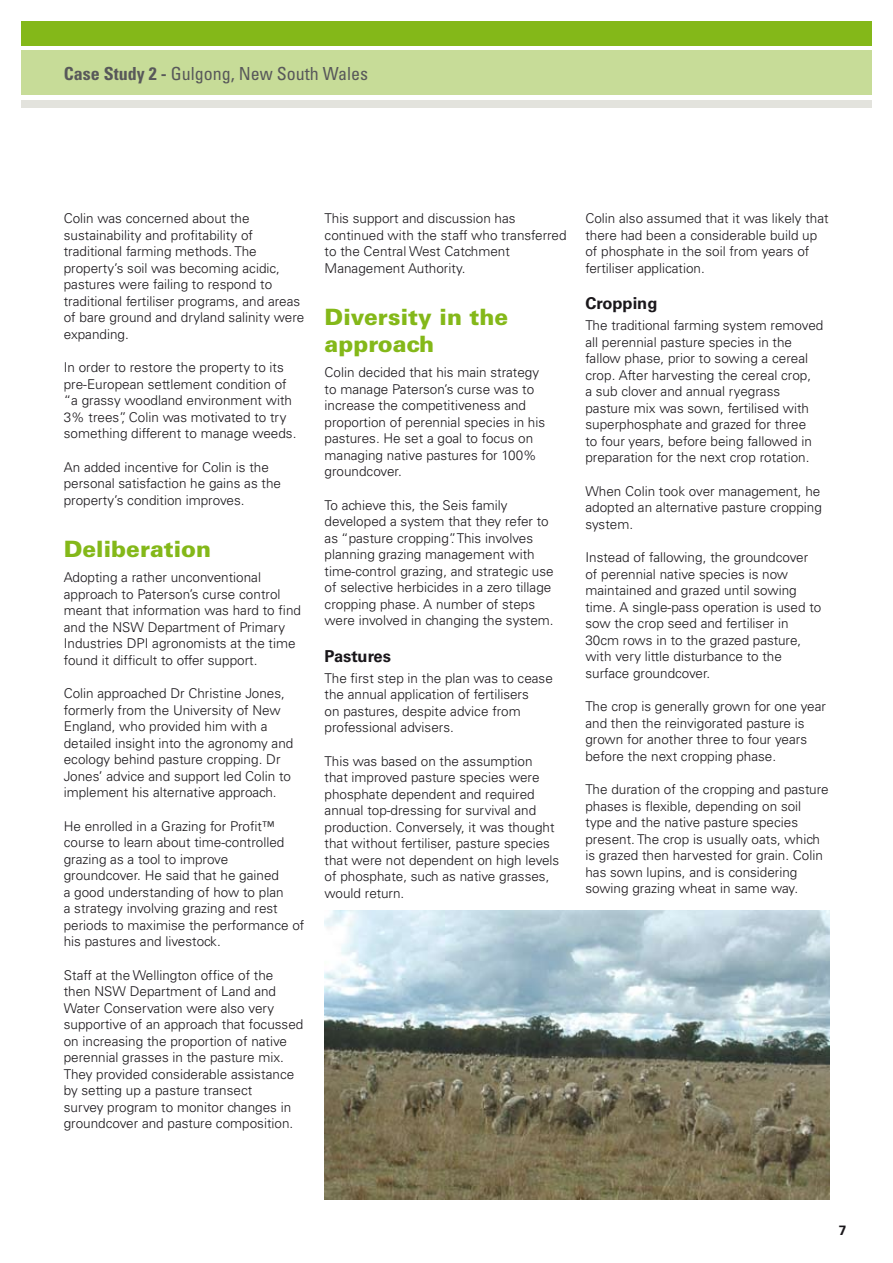
<style>
.page{position:relative;width:893px;height:1263px;background:#fff}
.page>*{position:absolute;margin:0;border:0;box-sizing:border-box;transform-origin:0 0}
.t1{font:900 22.5px/27px "Univers";color:#84b819}
.t2{font:condensed 18px "Univers";color:#58585a}
.t3{font:700 16.5px "Univers";color:#1a171b}
.t4{font:300 13.5px/16.5px "Univers";color:#1a171b}
.t5{font:700 13.5px "Univers";color:#1a171b}
.s1{font-weight:700}
</style>
<div class="page">
<div style="left:21px;top:21px;width:851px;height:25px;background:#84b819"></div>
<div style="left:21px;top:51px;width:851px;height:44px;background:#c7dc98"></div>
<div style="left:21px;top:100px;width:851px;height:8px;background:#e3e3dd"></div>
<img style="left:325px;top:911px;width:504px;height:288px">
<h2 class="t2" style="left:64px;top:62px;width:306px"><span class="s1">Case Study 2 -</span> Gulgong, New South Wales</h2>
<p class="t4" style="left:64px;top:210px;width:242px">Colin was concerned about the sustainability and profitability of traditional farming methods. The property’s soil was becoming acidic, pastures were failing to respond to traditional fertiliser programs, and areas of bare ground and dryland salinity were expanding.</p>
<p class="t4" style="left:64px;top:359px;width:234px">In order to restore the property to its pre-European settlement condition of “a grassy woodland environment with 3% trees”, Colin was motivated to try something different to manage weeds.</p>
<p class="t4" style="left:64px;top:459px;width:219px">An added incentive for Colin is the personal satisfaction he gains as the property’s condition improves.</p>
<h1 class="t1" style="left:64px;top:536px;width:149px">Deliberation</h1>
<p class="t4" style="left:64px;top:569px;width:239px">Adopting a rather unconventional approach to Paterson’s curse control meant that information was hard to find and the NSW Department of Primary Industries DPI agronomists at the time found it difficult to offer support.</p>
<p class="t4" style="left:64px;top:685px;width:231px">Colin approached Dr Christine Jones, formerly from the University of New England, who provided him with a detailed insight into the agronomy and ecology behind pasture cropping. Dr Jones’ advice and support led Colin to implement his alternative approach.</p>
<p class="t4" style="left:64px;top:818px;width:242px">He enrolled in a Grazing for Profit™ course to learn about time-controlled grazing as a tool to improve groundcover. He said that he gained<br>a good understanding of how to plan<br>a strategy involving grazing and rest periods to maximise the performance of his pastures and livestock.</p>
<p class="t4" style="left:64px;top:967px;width:241px">Staff at the Wellington office of the then NSW Department of Land and Water Conservation were also very supportive of an approach that focussed on increasing the proportion of native perennial grasses in the pasture mix.<br>They provided considerable assistance by setting up a pasture transect<br>survey program to monitor changes in groundcover and pasture composition.</p>
<p class="t4" style="left:325px;top:210px;width:244px">This support and discussion has continued with the staff who transferred to the Central West Catchment<br>Management Authority.</p>
<h1 class="t1" style="left:325px;top:304px;width:185px">Diversity in the approach</h1>
<p class="t4" style="left:325px;top:364px;width:222px">Colin decided that his main strategy to manage Paterson’s curse was to increase the competitiveness and proportion of perennial species in his pastures. He set a goal to focus on managing native pastures for 100% groundcover.</p>
<p class="t4" style="left:325px;top:497px;width:231px">To achieve this, the Seis family developed a system that they refer to as “pasture cropping”. This involves planning grazing management with time-control grazing, and strategic use of selective herbicides in a zero tillage cropping phase. A number of steps were involved in changing the system.</p>
<p class="t3" style="left:325px;top:646px;width:68px">Pastures</p>
<p class="t4" style="left:325px;top:670px;width:230px">The first step in the plan was to cease the annual application of fertilisers<br>on pastures, despite advice from professional advisers.</p>
<p class="t4" style="left:325px;top:753px;width:236px">This was based on the assumption<br>that improved pasture species were phosphate dependent and required annual top-dressing for survival and production. Conversely, it was thought that without fertiliser, pasture species that were not dependent on high levels of phosphate, such as native grasses, would return.</p>
<p class="t4" style="left:585px;top:210px;width:245px">Colin also assumed that it was likely that there had been a considerable build up of phosphate in the soil from years of fertiliser application.</p>
<p class="t3" style="left:585px;top:294px;width:74px">Cropping</p>
<p class="t4" style="left:585px;top:317px;width:239px">The traditional farming system removed all perennial pasture species in the fallow phase, prior to sowing a cereal crop. After harvesting the cereal crop,<br>a sub clover and annual ryegrass pasture mix was sown, fertilised with superphosphate and grazed for three<br>to four years, before being fallowed in preparation for the next crop rotation.</p>
<p class="t4" style="left:585px;top:483px;width:238px;text-align:justify">When Colin took over management, he adopted an alternative pasture cropping system.</p>
<p class="t4" style="left:585px;top:549px;width:237px">Instead of fallowing, the groundcover of perennial native species is now maintained and grazed until sowing time. A single-pass operation is used to sow the crop seed and fertiliser in 30cm rows in to the grazed pasture, with very little disturbance to the surface groundcover.</p>
<p class="t4" style="left:585px;top:698px;width:242px">The crop is generally grown for one year and then the reinvigorated pasture is grown for another three to four years before the next cropping phase.</p>
<p class="t4" style="left:585px;top:781px;width:245px">The duration of the cropping and pasture phases is flexible, depending on soil type and the native pasture species present. The crop is usually oats, which is grazed then harvested for grain. Colin has sown lupins, and is considering sowing grazing wheat in same way.</p>
<p class="t5" style="left:839px;top:1222px;width:9px">7</p>
</div>
